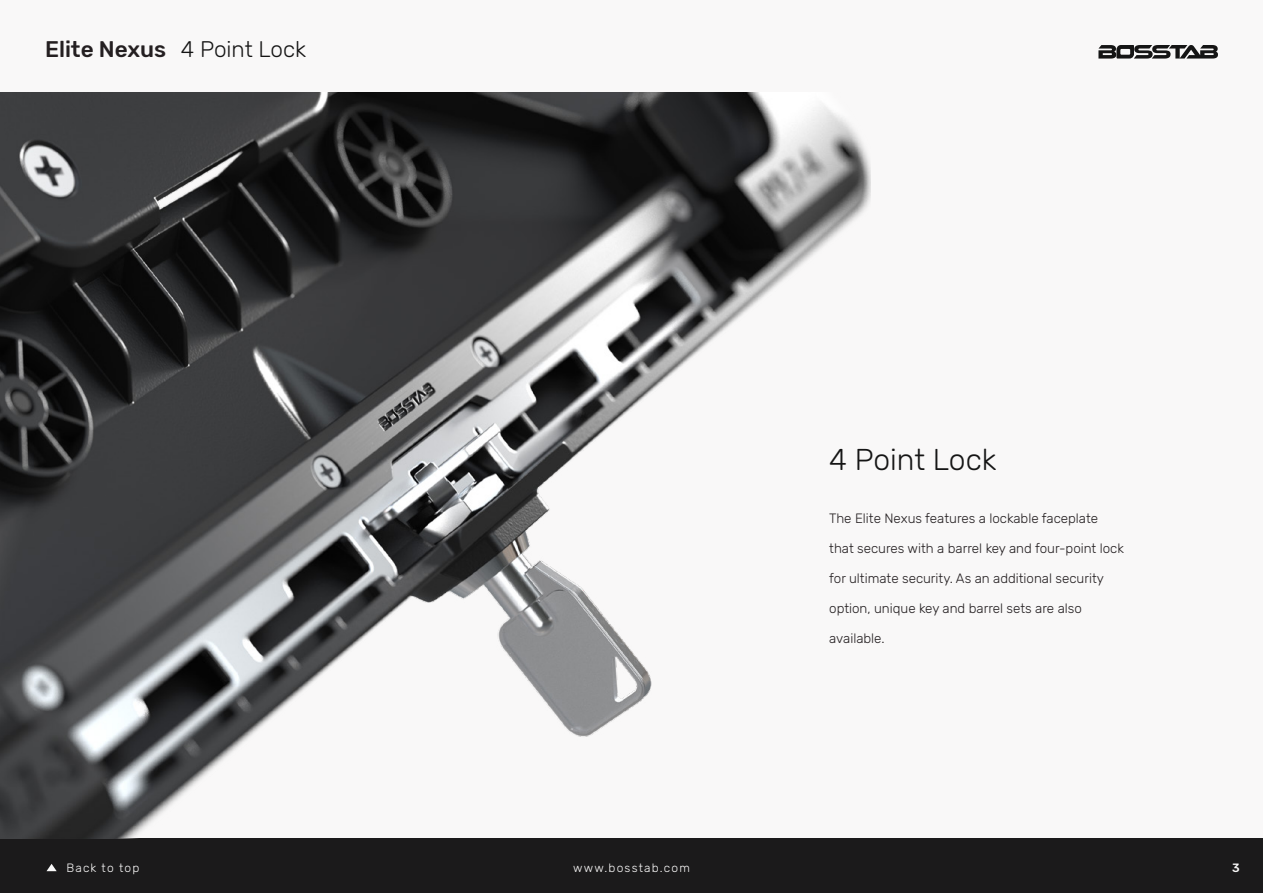
<style>
.page{position:relative;width:1263px;height:893px;background:#f9f8f8}
.page>*{position:absolute;margin:0;border:0;box-sizing:border-box;transform-origin:0 0}
.t1{font:300 30px "Rubik";color:#151515}
.t2{font:500 22.5px "Rubik";color:#241f21}
.t3{font:300 22.5px "Rubik";color:#151515}
.t4{font:300 13.5px "Rubik";color:#241f21}
.t5{font:300 12px "Rubik";letter-spacing:.1em;color:#f9f8f8}
.t6{font:500 12px "Rubik";color:#f9f8f8}
</style>
<div class="page">
<div style="left:0;top:839px;width:1263px;height:54px;background:#1b1a1b"></div>
<svg style="left:1098px;top:45px;width:120px;height:14px"></svg>
<svg style="left:46px;top:864px;width:11px;height:7px"></svg>
<img style="left:0;top:93px;width:871px;height:746px">
<h2 class="t2" style="left:45px;top:36px;width:123px">Elite Nexus</h2>
<h2 class="t3" style="left:181px;top:37px;width:127px">4 Point Lock</h2>
<h1 class="t1" style="left:829px;top:443px;width:169px">4 Point Lock</h1>
<p class="t4" style="left:829px;top:510px;width:270px">The Elite Nexus features a lockable faceplate</p>
<p class="t4" style="left:829px;top:540px;width:296px">that secures with a barrel key and four-point lock</p>
<p class="t4" style="left:829px;top:570px;width:276px">for ultimate security. As an additional security</p>
<p class="t4" style="left:829px;top:600px;width:254px">option, unique key and barrel sets are also</p>
<p class="t4" style="left:829px;top:630px;width:57px">available.</p>
<p class="t5" style="left:66px;top:861px;width:75px">Back to top</p>
<p class="t5" style="left:573px;top:861px;width:118px">www.bosstab.com</p>
<p class="t6" style="left:1232px;top:860px;width:9px">3</p>
</div>
